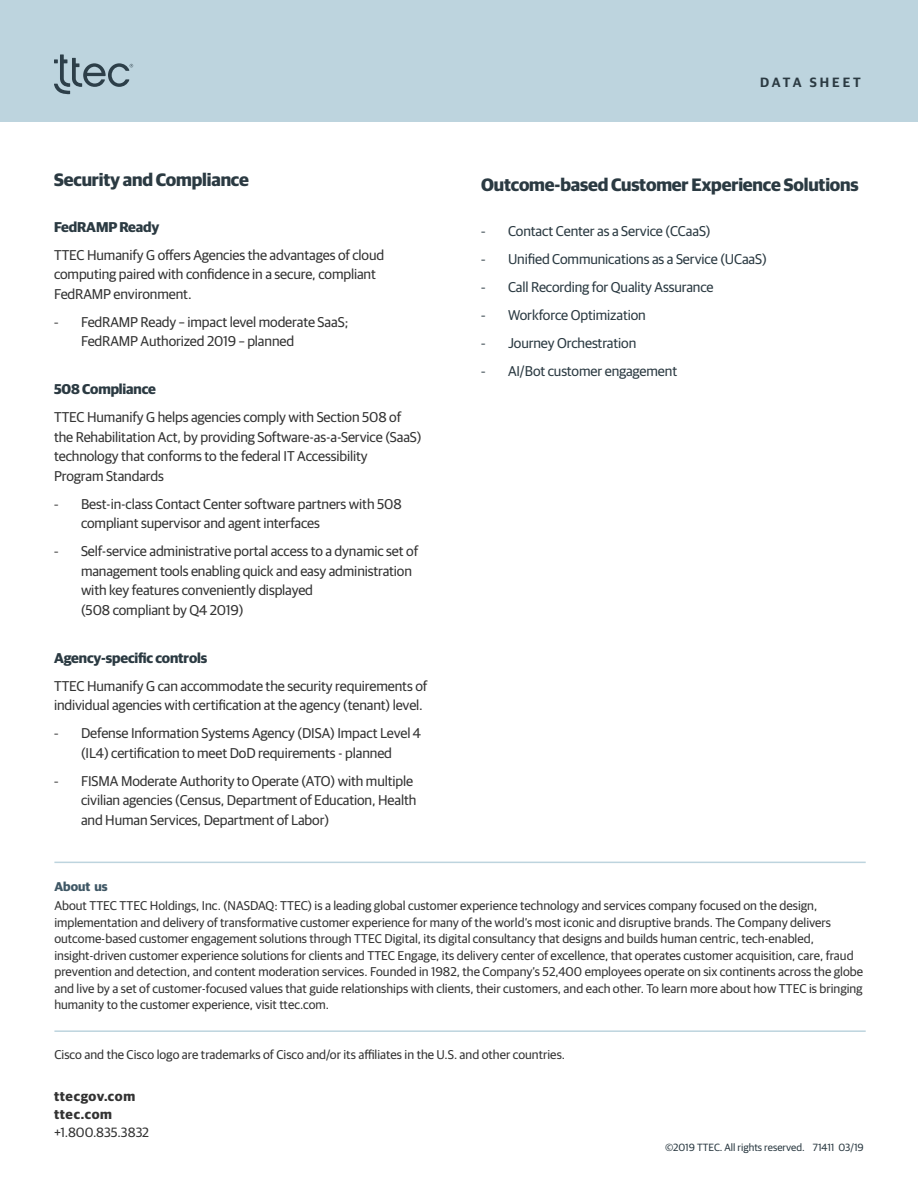
<style>
.page{position:relative;width:918px;height:1188px;background:#fff}
.page>*{position:absolute;margin:0;border:0;box-sizing:border-box;transform-origin:0 0}
.Dark__H3{font:700 18px "Guardian Sans";letter-spacing:-.01em;color:#2b3a42}
.t1{font:14.25px/19.5px "Guardian Sans";letter-spacing:-.01em;color:#333}
.t2{font:14.25px "Guardian Sans";letter-spacing:-.01em;color:#2b3a42}
.t3{font:700 14.25px "Guardian Sans";letter-spacing:-.01em;color:#2b3a42}
.Dark__Body{font:700 13.5px "Guardian Sans";letter-spacing:.05em;color:#333}
.Dark__Body-2{font:13.5px "Guardian Sans";color:#333}
.t4{font:600 13.5px "Guardian Sans";letter-spacing:.22em;color:#2b3a42}
.Dark__Body-3{font:12.75px/16.5px "Guardian Sans";color:#333}
.Dark__H4{font:700 12.75px "Guardian Sans";color:#3f5765}
.Light__Footnote{font:10.5px "Guardian Sans";color:#2b3a42}
.s1{font-family:"Myriad Pro"}
</style>
<div class="page">
<div style="left:0;top:0;width:918px;height:122px;background:#bdd4de"></div>
<hr style="left:54px;top:862px;width:812px;height:1px;background:#bdd4de">
<hr style="left:54px;top:1030px;width:812px;height:2px;background:#bdd4de">
<svg style="left:54px;top:54px;width:79px;height:40px"></svg>
<p class="Dark__H3" style="left:54px;top:166px;width:197px">Security and Compliance</p>
<p class="t3" style="left:54px;top:216px;width:107px">FedRAMP Ready</p>
<p class="t1" style="left:54px;top:244px;width:332px">TTEC Humanify G offers Agencies the advantages of cloud computing paired with confidence in a secure, compliant<br>FedRAMP environment.</p>
<p class="t1" style="left:81px;top:311px;width:269px;text-indent:-27px"><span class="s1">-</span> FedRAMP Ready – impact level moderate SaaS;<br>FedRAMP Authorized 2019 – planned</p>
<p class="t3" style="left:54px;top:378px;width:104px">508 Compliance</p>
<p class="t1" style="left:54px;top:406px;width:369px">TTEC Humanify G helps agencies comply with Section 508 of the Rehabilitation Act, by providing Software-as-a-Service (SaaS) technology that conforms to the federal IT Accessibility<br>Program Standards</p>
<p class="t1" style="left:81px;top:493px;width:322px;text-indent:-27px"><span class="s1">-</span> Best-in-class Contact Center software partners with 508 compliant supervisor and agent interfaces</p>
<p class="t1" style="left:81px;top:541px;width:339px;text-indent:-27px"><span class="s1">-</span> Self-service administrative portal access to a dynamic set of management tools enabling quick and easy administration with key features conveniently displayed<br>(508 compliant by Q4 2019)</p>
<p class="t3" style="left:54px;top:647px;width:155px">Agency-specific controls</p>
<p class="t1" style="left:54px;top:675px;width:375px">TTEC Humanify G can accommodate the security requirements of individual agencies with certification at the agency (tenant) level.</p>
<p class="t1" style="left:54px;top:723px;width:369px;text-align:center"><span class="s1">-</span> Defense Information Systems Agency (DISA) Impact Level 4 (IL4) certification to meet DoD requirements - planned</p>
<p class="t1" style="left:81px;top:770px;width:337px;text-indent:-27px"><span class="s1">-</span> FISMA Moderate Authority to Operate (ATO) with multiple civilian agencies (Census, Department of Education, Health and Human Services, Department of Labor)</p>
<p class="t4" style="left:760px;top:72px;width:102px">DATA SHEET</p>
<p class="Dark__H3" style="left:481px;top:172px;width:379px">Outcome-based Customer Experience Solutions</p>
<p class="t2" style="left:481px;top:220px;width:231px"><span class="s1">-</span> Contact Center as a Service (CCaaS)</p>
<p class="t2" style="left:481px;top:249px;width:287px"><span class="s1">-</span> Unified Communications as a Service (UCaaS)</p>
<p class="t2" style="left:481px;top:277px;width:234px"><span class="s1">-</span> Call Recording for Quality Assurance</p>
<p class="t2" style="left:481px;top:305px;width:166px"><span class="s1">-</span> Workforce Optimization</p>
<p class="t2" style="left:481px;top:333px;width:157px"><span class="s1">-</span> Journey Orchestration</p>
<p class="t2" style="left:481px;top:361px;width:198px"><span class="s1">-</span> AI/Bot customer engagement</p>
<p class="Dark__H4" style="left:54px;top:877px;width:55px">About us</p>
<p class="Dark__Body-3" style="left:54px;top:897px;width:810px">About TTEC TTEC Holdings, Inc. (NASDAQ: TTEC) is a leading global customer experience technology and services company focused on the design, implementation and delivery of transformative customer experience for many of the world’s most iconic and disruptive brands. The Company delivers outcome-based customer engagement solutions through TTEC Digital, its digital consultancy that designs and builds human centric, tech-enabled, insight-driven customer experience solutions for clients and TTEC Engage, its delivery center of excellence, that operates customer acquisition, care, fraud prevention and detection, and content moderation services. Founded in 1982, the Company’s 52,400 employees operate on six continents across the globe and live by a set of customer-focused values that guide relationships with clients, their customers, and each other. To learn more about how TTEC is bringing humanity to the customer experience, visit ttec.com.</p>
<p class="Dark__Body-3" style="left:54px;top:1045px;width:512px">Cisco and the Cisco logo are trademarks of Cisco and/or its affiliates in the U.S. and other countries.</p>
<p class="Dark__Body" style="left:54px;top:1086px;width:83px">ttecgov.com</p>
<p class="Dark__Body" style="left:54px;top:1104px;width:60px">ttec.com</p>
<p class="Dark__Body-2" style="left:54px;top:1122px;width:97px">+1.800.835.3832</p>
<p class="Light__Footnote" style="left:665px;top:1140px;width:200px">©2019 TTEC. All rights reserved. 71411 03/19</p>
</div>
